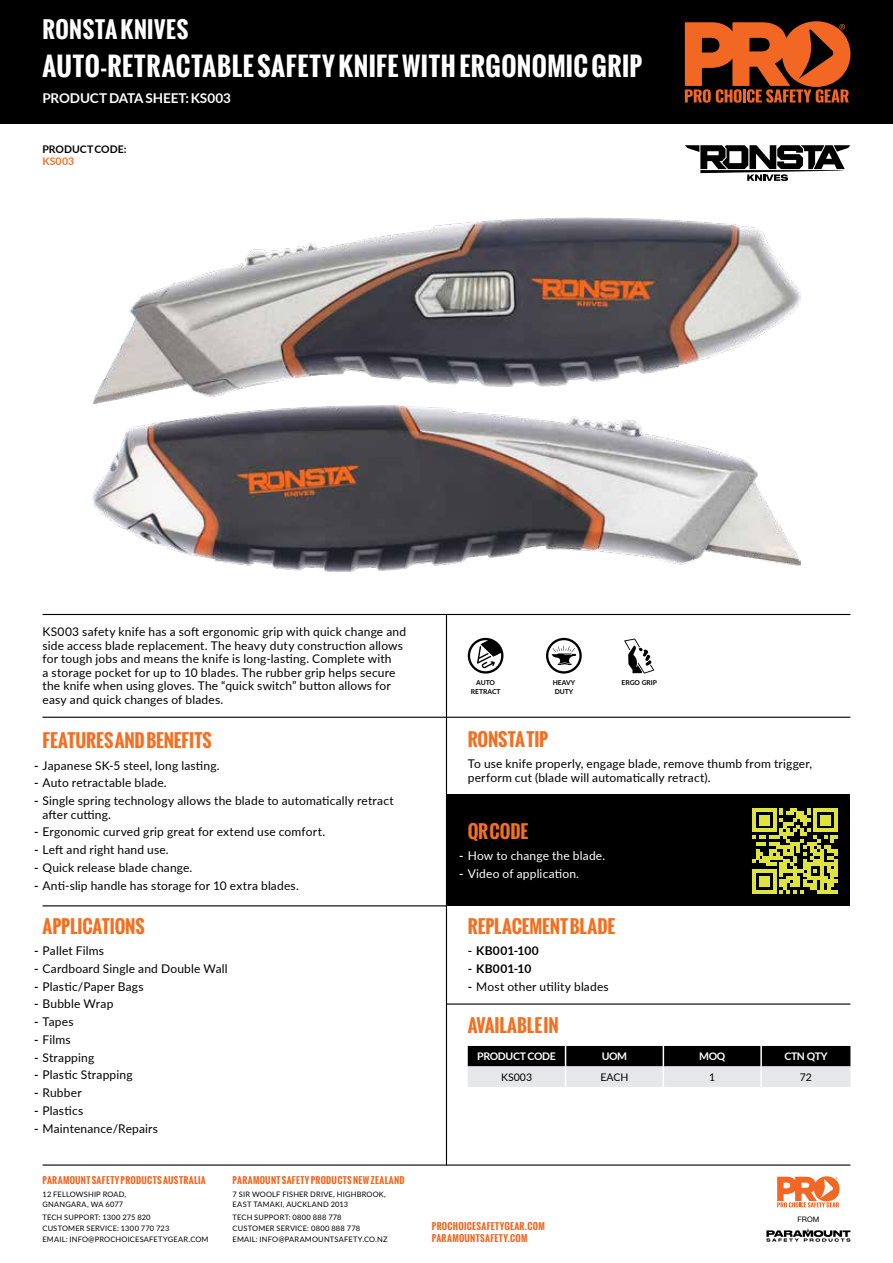
<style>
.page{position:relative;width:893px;height:1263px;background:#fff}
.page>*{position:absolute;margin:0;border:0;box-sizing:border-box;transform-origin:0 0}
.t1{font:700 25.5px "Oswald";letter-spacing:.025em;color:#fff}
.t2{font:700 22.5px "Oswald";letter-spacing:.025em;color:#fff}
.t3{font:700 18px "Oswald";letter-spacing:-.005em;color:#f36f21}
.t4{font:700 13.5px "Lato";letter-spacing:-.005em;color:#fff}
.t5{font:12px/13.5px "Lato";letter-spacing:.015em;color:#000}
.t6{font:12px "Lato";letter-spacing:.015em;color:#fff}
.t7{font:700 12px "Lato";letter-spacing:.02em;color:#000}
.t8{font:700 10.5px "Lato";letter-spacing:-.03em;color:#fff}
.t9{font:700 10.5px "Lato";color:#000}
.t10{font:10.5px "Lato";color:#000}
.t11{font:700 10.5px "Lato";letter-spacing:.01em;color:#f36f21}
.t12{font:700 9px/11.2px "Oswald";letter-spacing:.04em;color:#f26724}
.t13{font:7.5px/10.8px "Lato";letter-spacing:.025em;color:#000}
.t14{font:7.5px "Helvetica Neue";color:#000}
.t15{font:700 6.75px/9px "Lato";color:#000;text-align:center}
.s1{font-weight:700}
</style>
<div class="page">
<div style="left:0;top:0;width:893px;height:124px;background:#000"></div>
<svg style="left:685px;top:21px;width:165px;height:82px"></svg>
<hr style="left:43px;top:1164px;width:807px;height:1px;background:#000">
<svg style="left:777px;top:1176px;width:63px;height:31px"></svg>
<svg style="left:766px;top:1228px;width:84px;height:14px"></svg>
<div style="left:446px;top:794px;width:404px;height:112px;background:#000"></div>
<hr style="left:43px;top:614px;width:807px;height:1px;background:#000">
<hr style="left:43px;top:717px;width:403px;height:1px;background:#000">
<hr style="left:43px;top:905px;width:403px;height:1px;background:#000">
<hr style="left:446px;top:717px;width:404px;height:1px;background:#000">
<hr style="left:446px;top:614px;width:1px;height:551px;background:#000">
<svg style="left:685px;top:145px;width:165px;height:36px"></svg>
<svg style="left:468px;top:638px;width:35px;height:36px"></svg>
<svg style="left:546px;top:638px;width:36px;height:36px"></svg>
<svg style="left:624px;top:638px;width:30px;height:36px"></svg>
<svg style="left:752px;top:808px;width:85px;height:85px"></svg>
<img style="left:93px;top:217px;width:708px;height:186px">
<img style="left:92px;top:405px;width:709px;height:166px">
<hr style="left:446px;top:1003px;width:404px;height:1px;background:#000">
<svg style="left:468px;top:1046px;width:382px;height:41px;background:#767677"></svg>
<hr style="left:760px;top:1046px;width:2px;height:20px;background:#fff">
<h2 class="t2" style="left:43px;top:13px;width:147px">RONSTA KNIVES</h2>
<h1 class="t1" style="left:43px;top:47px;width:601px">AUTO-RETRACTABLE SAFETY KNIFE WITH ERGONOMIC GRIP</h1>
<p class="t4" style="left:43px;top:88px;width:190px">PRODUCT DATA SHEET: KS003</p>
<p class="t9" style="left:43px;top:141px;width:85px">PRODUCT CODE:</p>
<p class="t11" style="left:43px;top:153px;width:33px">KS003</p>
<p class="t5" style="left:43px;top:625px;width:365px">KS003 safety knife has a soft ergonomic grip with quick change and side access blade replacement. The heavy duty construction allows for tough jobs and means the knife is long-lasting. Complete with<br>a storage pocket for up to 10 blades. The rubber grip helps secure the knife when using gloves. The “quick switch” button allows for easy and quick changes of blades.</p>
<h3 class="t3" style="left:43px;top:727px;width:171px">FEATURES AND BENEFITS</h3>
<p class="t5" style="left:34px;top:758px;width:187px"><span class="s1">-</span> Japanese SK-5 steel, long lasting.</p>
<p class="t5" style="left:34px;top:776px;width:134px"><span class="s1">-</span> Auto retractable blade.</p>
<p class="t5" style="left:43px;top:793px;width:353px;text-indent:-9px"><span class="s1">-</span> Single spring technology allows the blade to automatically retract after cutting.</p>
<p class="t5" style="left:34px;top:825px;width:293px"><span class="s1">-</span> Ergonomic curved grip great for extend use comfort.</p>
<p class="t5" style="left:34px;top:842px;width:136px"><span class="s1">-</span> Left and right hand use.</p>
<p class="t5" style="left:34px;top:860px;width:160px"><span class="s1">-</span> Quick release blade change.</p>
<p class="t5" style="left:34px;top:878px;width:266px"><span class="s1">-</span> Anti-slip handle has storage for 10 extra blades.</p>
<h3 class="t3" style="left:43px;top:912px;width:104px">APPLICATIONS</h3>
<p class="t5" style="left:34px;top:943px;width:72px"><span class="s1">-</span> Pallet Films</p>
<p class="t5" style="left:34px;top:961px;width:195px"><span class="s1">-</span> Cardboard Single and Double Wall</p>
<p class="t5" style="left:34px;top:979px;width:111px"><span class="s1">-</span> Plastic/Paper Bags</p>
<p class="t5" style="left:34px;top:997px;width:81px"><span class="s1">-</span> Bubble Wrap</p>
<p class="t5" style="left:34px;top:1014px;width:41px"><span class="s1">-</span> Tapes</p>
<p class="t5" style="left:34px;top:1032px;width:38px"><span class="s1">-</span> Films</p>
<p class="t5" style="left:34px;top:1050px;width:62px"><span class="s1">-</span> Strapping</p>
<p class="t5" style="left:34px;top:1068px;width:100px"><span class="s1">-</span> Plastic Strapping</p>
<p class="t5" style="left:34px;top:1085px;width:49px"><span class="s1">-</span> Rubber</p>
<p class="t5" style="left:34px;top:1103px;width:51px"><span class="s1">-</span> Plastics</p>
<p class="t5" style="left:34px;top:1121px;width:126px"><span class="s1">-</span> Maintenance/Repairs</p>
<p class="t15" style="left:471px;top:678px;width:31px">AUTO<br>RETRACT</p>
<p class="t15" style="left:553px;top:678px;width:24px;text-align:left">HEAVY<br>DUTY</p>
<p class="t15" style="left:621px;top:678px;width:37px">ERGO GRIP</p>
<h3 class="t3" style="left:468px;top:725px;width:82px">RONSTA TIP</h3>
<p class="t5" style="left:468px;top:756px;width:346px">To use knife properly, engage blade, remove thumb from trigger, perform cut (blade will automatically retract).</p>
<h3 class="t3" style="left:468px;top:818px;width:62px">QR CODE</h3>
<p class="t6" style="left:459px;top:847px;width:147px"><span class="s1">-</span> How to change the blade.</p>
<p class="t6" style="left:459px;top:865px;width:121px"><span class="s1">-</span> Video of application.</p>
<h3 class="t3" style="left:468px;top:912px;width:149px">REPLACEMENT BLADE</h3>
<p class="t7" style="left:468px;top:942px;width:73px">- KB001-100</p>
<p class="t7" style="left:468px;top:960px;width:65px">- KB001-10</p>
<p class="t5" style="left:468px;top:979px;width:143px"><span class="s1">-</span> Most other utility blades</p>
<h3 class="t3" style="left:468px;top:1012px;width:92px">AVAILABLE IN</h3>
<p class="t8" style="left:477px;top:1049px;width:80px">PRODUCT CODE</p>
<p class="t8" style="left:602px;top:1049px;width:27px">UOM</p>
<p class="t8" style="left:699px;top:1049px;width:28px">MOQ</p>
<p class="t8" style="left:784px;top:1049px;width:45px">CTN QTY</p>
<p class="t10" style="left:501px;top:1069px;width:32px">KS003</p>
<p class="t10" style="left:600px;top:1069px;width:30px">EACH</p>
<p class="t10" style="left:709px;top:1069px;width:8px">1</p>
<p class="t10" style="left:800px;top:1069px;width:14px">72</p>
<p class="t12" style="left:43px;top:1174px;width:165px">PARAMOUNT SAFETY PRODUCTS AUSTRALIA</p>
<p class="t13" style="left:43px;top:1188px;width:85px">12 FELLOWSHIP ROAD,<br>GNANGARA, WA 6077</p>
<p class="t13" style="left:43px;top:1212px;width:168px">TECH SUPPORT: 1300 275 820<br>CUSTOMER SERVICE: 1300 770 723<br>EMAIL: INFO@PROCHOICESAFETYGEAR.COM</p>
<p class="t14" style="left:797px;top:1213px;width:24px">FROM</p>
<p class="t12" style="left:233px;top:1174px;width:174px">PARAMOUNT SAFETY PRODUCTS NEW ZEALAND</p>
<p class="t13" style="left:233px;top:1188px;width:155px">7 SIR WOOLF FISHER DRIVE, HIGHBROOK,<br>EAST TAMAKI, AUCKLAND 2013</p>
<p class="t13" style="left:233px;top:1212px;width:157px">TECH SUPPORT: 0800 888 778<br>CUSTOMER SERVICE: 0800 888 778<br>EMAIL: INFO@PARAMOUNTSAFETY.CO.NZ</p>
<p class="t12" style="left:432px;top:1221px;width:114px">PROCHOICESAFETYGEAR.COM<br>PARAMOUNTSAFETY.COM</p>
</div>
